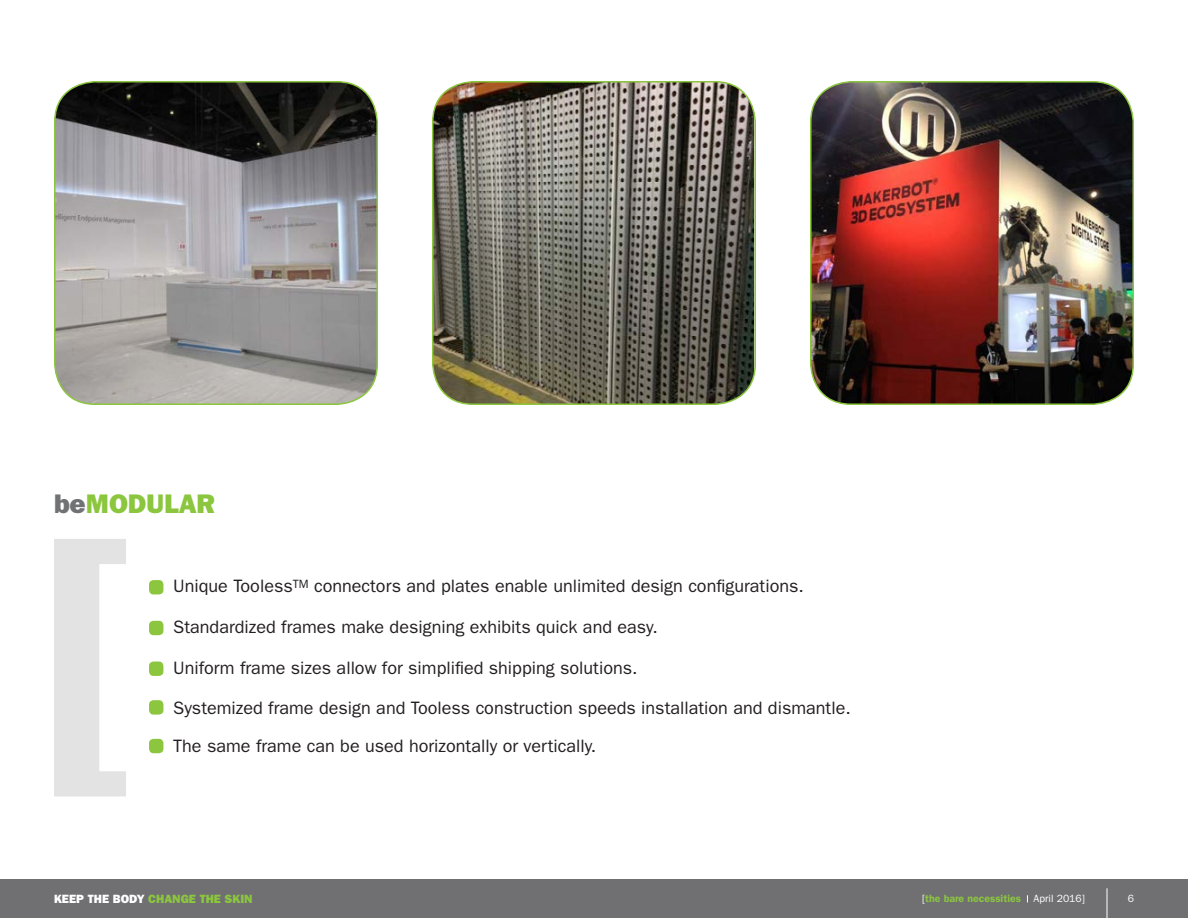
<style>
.page{position:relative;width:1188px;height:918px;background:#fff}
.page>*{position:absolute;margin:0;border:0;box-sizing:border-box;transform-origin:0 0}
.t1{font:27px "ITC Franklin Gothic Std Hvy";color:#8bc63e}
.t2{font:18px "ITC Franklin Gothic Std";color:#231f20}
.t3{font:12px "ITC Franklin Gothic Std Hvy";color:#8bc63e}
.t4{font:600 10.5px "ITC Franklin Gothic Std";color:#8bc63e}
.t5{font:10.5px "ITC Franklin Gothic Std";color:#fff}
.s1{color:#717275}
.s2{color:#fff}
.s3{font-weight:400;color:#fff}
</style>
<div class="page">
<div style="left:0;top:880px;width:1188px;height:38px;background:#707073"></div>
<svg style="left:54px;top:539px;width:72px;height:257px"></svg>
<img style="left:811px;top:82px;width:322px;height:322px">
<div style="left:810px;top:81px;width:324px;height:324px;border:2px solid #8bc63e;border-radius:40px"></div>
<img style="left:55px;top:82px;width:322px;height:322px">
<div style="left:54px;top:81px;width:324px;height:324px;border:2px solid #8bc63e;border-radius:40px"></div>
<img style="left:433px;top:82px;width:321px;height:322px">
<div style="left:432px;top:81px;width:324px;height:324px;border:2px solid #8bc63e;border-radius:40px"></div>
<hr style="left:1107px;top:888px;width:1px;height:30px;background:#fff">
<div style="left:149px;top:621px;width:14px;height:14px;background:#8bc63e;border-radius:4px"></div>
<div style="left:149px;top:662px;width:14px;height:14px;background:#8bc63e;border-radius:4px"></div>
<div style="left:149px;top:700px;width:14px;height:15px;background:#8bc63e;border-radius:4px"></div>
<div style="left:149px;top:580px;width:14px;height:14px;background:#8bc63e;border-radius:4px"></div>
<div style="left:149px;top:739px;width:14px;height:14px;background:#8bc63e;border-radius:4px"></div>
<h1 class="t1" style="left:54px;top:488px;width:162px"><span class="s1">be</span>MODULAR</h1>
<p class="t2" style="left:173px;top:576px;width:632px">Unique Tooless<sup>TM</sup> connectors and plates enable unlimited design configurations.</p>
<p class="t2" style="left:173px;top:617px;width:486px">Standardized frames make designing exhibits quick and easy.</p>
<p class="t2" style="left:173px;top:657px;width:466px">Uniform frame sizes allow for simplified shipping solutions.</p>
<p class="t2" style="left:173px;top:697px;width:679px">Systemized frame design and Tooless construction speeds installation and dismantle.</p>
<p class="t2" style="left:173px;top:736px;width:425px">The same frame can be used horizontally or vertically.</p>
<p class="t3" style="left:54px;top:892px;width:200px"><span class="s2">KEEP THE BODY</span> CHANGE THE SKIN</p>
<p class="t5" style="left:1128px;top:893px;width:8px">6</p>
<p class="t4" style="left:922px;top:893px;width:164px"><span class="s3">[</span>the bare necessities <span class="s3">April 2016]</span></p>
</div>
